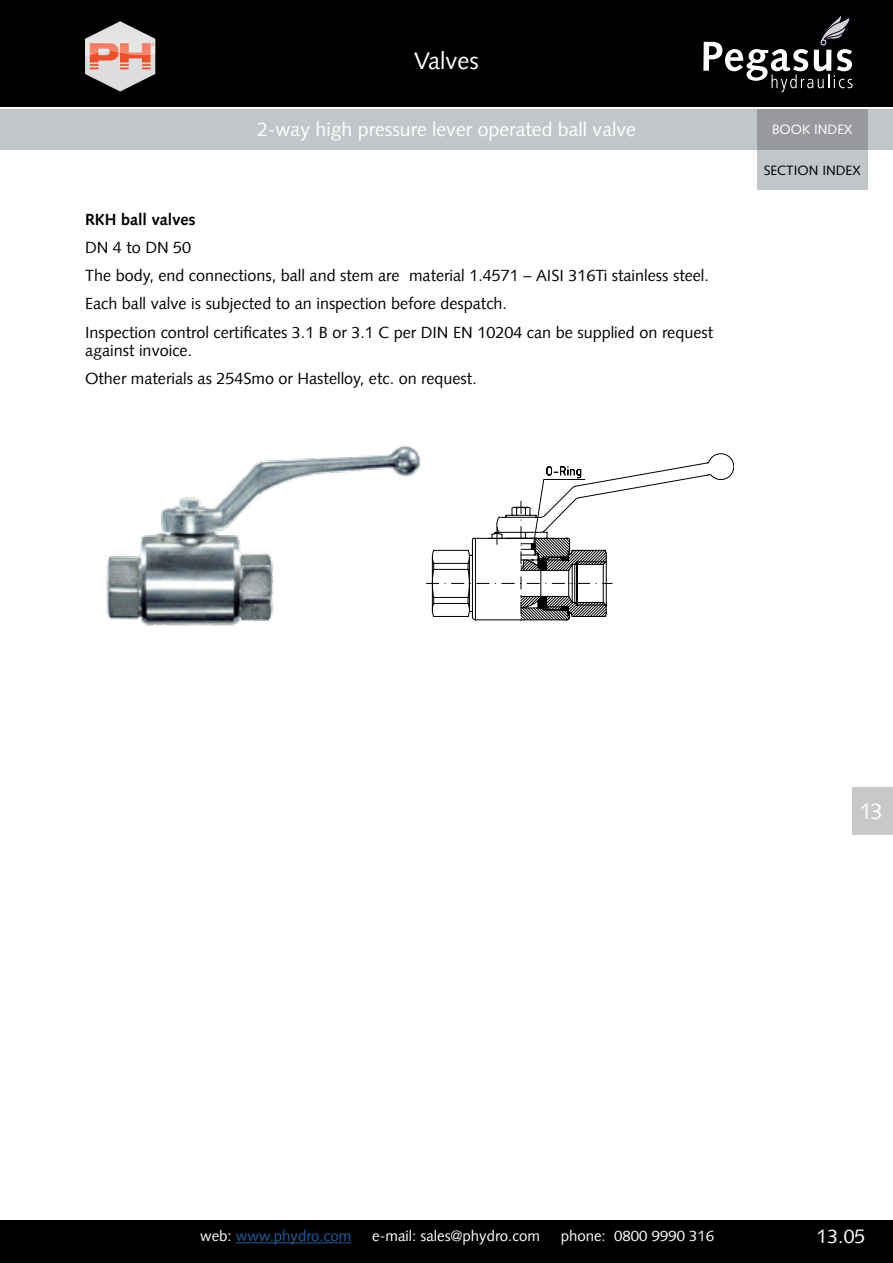
<style>
.page{position:relative;width:893px;height:1263px;background:#fff}
.page>*{position:absolute;margin:0;border:0;box-sizing:border-box;transform-origin:0 0}
.t1{font:24px "Syntax LT";color:#fff}
.t2{font:22.5px "Syntax LT";color:#fff}
.t3{font:19.5px "Syntax LT";color:#fff}
.t4{font:16.2px/28.2px "Syntax LT";color:#000}
.t5{font:700 16.2px "Syntax LT";color:#000}
.t6{font:15px "Syntax LT";color:#fff}
.t7{font:15px "Syntax LT";color:#215e9e}
.t8{font:13.5px "Syntax LT Std";color:#000}
.t9{font:13.5px "Syntax LT Std";color:#fff}
.s1{color:#fff}
</style>
<div class="page">
<div style="left:0;top:0;width:893px;height:106px;background:#000"></div>
<div style="left:0;top:1220px;width:893px;height:43px;background:#000"></div>
<div style="left:0;top:109px;width:893px;height:41px;background:#c1c6c8"></div>
<hr style="left:236px;top:1242px;width:115px;height:1px;background:#215e9e">
<svg style="left:85px;top:21px;width:70px;height:71px"></svg>
<div style="left:853px;top:787px;width:40px;height:47px;background:#c7c8ca"></div>
<svg style="left:703px;top:13px;width:150px;height:79px"></svg>
<div style="left:757px;top:150px;width:110px;height:40px;background:#c1c6c8"></div>
<div style="left:757px;top:109px;width:110px;height:41px;background:#97999c"></div>
<svg style="left:426px;top:462px;width:285px;height:160px"></svg>
<img style="left:106px;top:445px;width:315px;height:181px">
<h1 class="t1" style="left:414px;top:47px;width:66px">Valves</h1>
<p class="t3" style="left:257px;top:118px;width:380px">2-way high pressure lever operated ball valve</p>
<p class="t9" style="left:772px;top:122px;width:82px">BOOK INDEX</p>
<p class="t5" style="left:85px;top:210px;width:112px">RKH ball valves</p>
<p class="t4" style="left:85px;top:233px;width:630px">DN 4 to DN 50<br>The body, end connections, ball and stem are material 1.4571 – AISI 316Ti stainless steel.<br>Each ball valve is subjected to an inspection before despatch.<br>Inspection control certificates 3.1 B or 3.1 C per DIN EN 10204 can be supplied on request</p>
<p class="t4" style="left:85px;top:336px;width:393px">against invoice.<br>Other materials as 254Smo or Hastelloy, etc. on request.</p>
<p class="t8" style="left:764px;top:162px;width:98px">SECTION INDEX</p>
<h2 class="t2" style="left:859px;top:798px;width:25px">13</h2>
<p class="t7" style="left:200px;top:1227px;width:153px"><span class="s1">web:</span> www.phydro.com</p>
<p class="t6" style="left:372px;top:1227px;width:169px">e-mail: sales@phydro.com</p>
<p class="t6" style="left:561px;top:1227px;width:155px">phone: 0800 9990 316</p>
<p class="t3" style="left:816px;top:1225px;width:50px">13.05</p>
</div>
